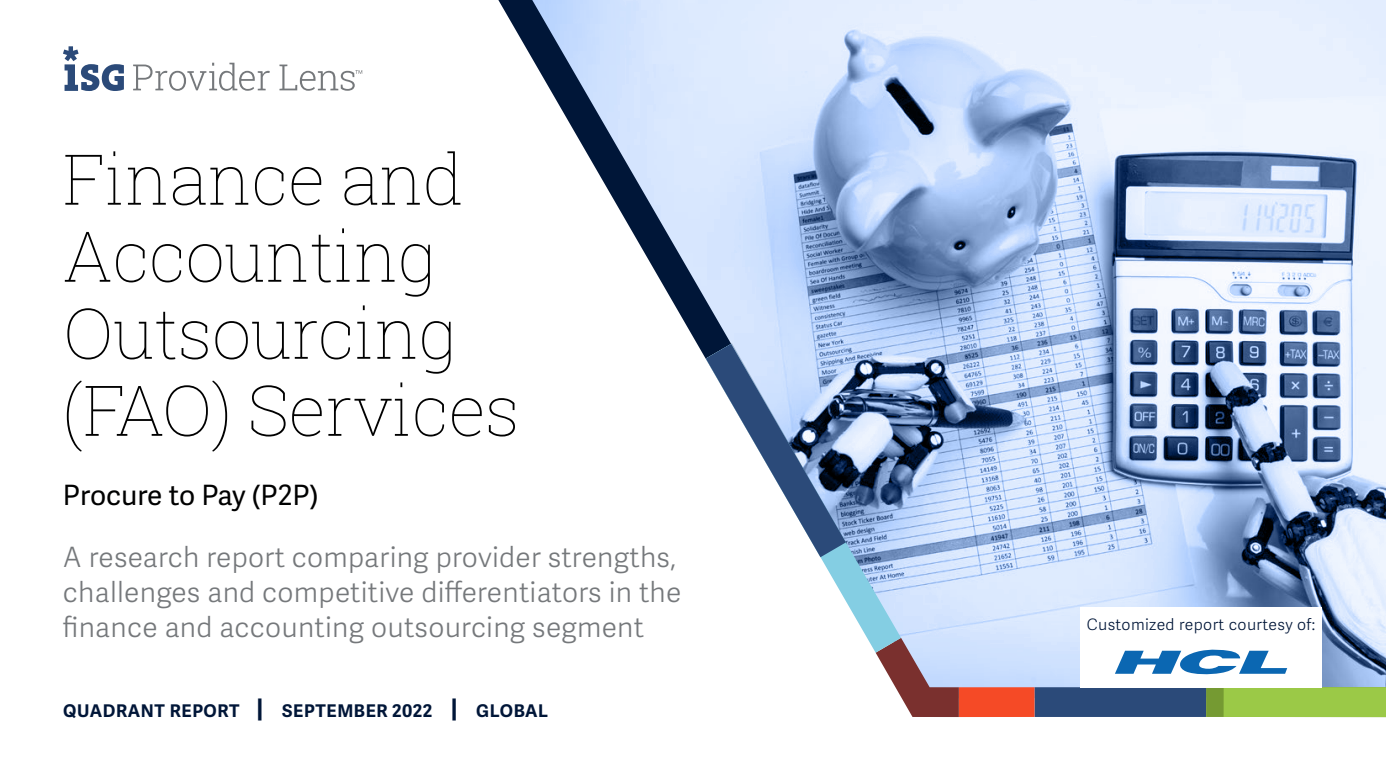
<style>
.page{position:relative;width:1386px;height:780px;background:#fff}
.page>*{position:absolute;margin:0;border:0;box-sizing:border-box;transform-origin:0 0}
.t1{font:100 70px/77px "Roboto Slab";letter-spacing:-.01em;color:#000}
.t2{font:300 28px/35px "Adelle Sans";letter-spacing:.01em;color:#75787b}
.t3{font:28px "Adelle Sans";color:#000101}
.t4{font:700 17.5px "Adelle Sans";letter-spacing:.035em;color:#001638}
.t5{font:300 15.75px "Adelle Sans";letter-spacing:.025em;color:#001638}
.s1{color:#fff}
.s2{font-size:24.5px}
</style>
<div class="page">
<svg style="left:846px;top:0;width:540px;height:687px;background:#b1c3e0"></svg>
<svg style="left:133px;top:63px;width:137px;height:28px"></svg>
<svg style="left:279px;top:65px;width:83px;height:26px"></svg>
<svg style="left:63px;top:46px;width:61px;height:45px"></svg>
<svg style="left:1206px;top:688px;width:18px;height:29px"></svg>
<div style="left:1224px;top:687px;width:162px;height:30px;background:#9bc947"></div>
<div style="left:1034px;top:687px;width:172px;height:30px;background:#2b4a79"></div>
<div style="left:959px;top:687px;width:76px;height:30px;background:#f54a26"></div>
<svg style="left:876px;top:638px;width:83px;height:79px"></svg>
<svg style="left:498px;top:0;width:348px;height:359px"></svg>
<svg style="left:820px;top:344px;width:81px;height:308px;background:#93aecc"></svg>
<svg style="left:706px;top:344px;width:140px;height:213px"></svg>
<div style="left:1080px;top:607px;width:242px;height:81px;background:#fff"></div>
<svg style="left:1115px;top:649px;width:172px;height:25px"></svg>
<h1 class="t1" style="left:63px;top:139px;width:458px">Finance and<br>Accounting<br>Outsourcing (FAO) Services</h1>
<p class="t3" style="left:63px;top:478px;width:257px">Procure to Pay (P2P)</p>
<p class="t2" style="left:63px;top:541px;width:620px">A research report comparing provider strengths, challenges and competitive differentiators in the finance and accounting outsourcing segment</p>
<p class="t4" style="left:63px;top:700px;width:487px">QUADRANT REPORT<span class="s1">—</span><span class="s2">|</span><span class="s1">—</span>SEPTEMBER 2022<span class="s1">—</span><span class="s2">|</span><span class="s1">—</span>GLOBAL</p>
<p class="t5" style="left:1087px;top:615px;width:230px">Customized report courtesy of:</p>
</div>
